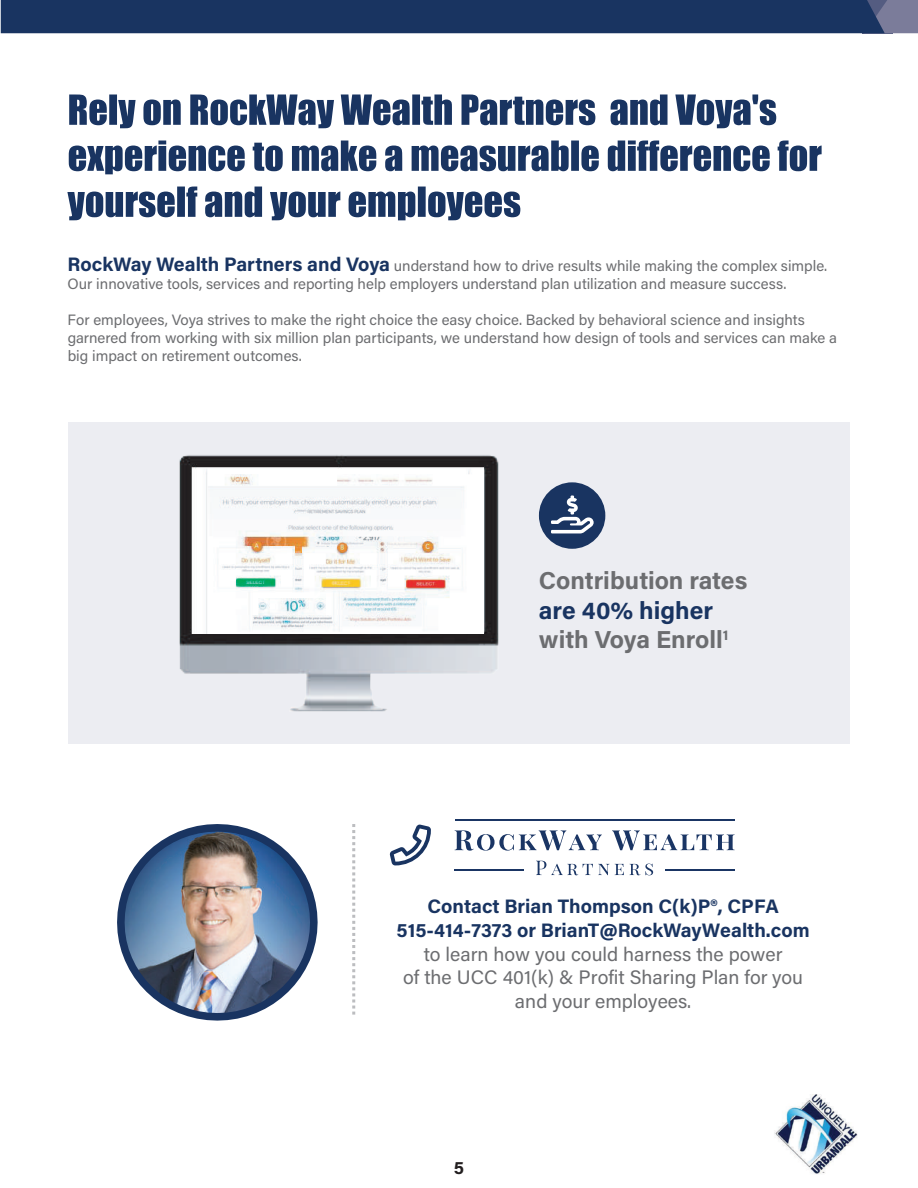
<style>
.page{position:relative;width:918px;height:1188px;background:#fff}
.page>*{position:absolute;margin:0;border:0;box-sizing:border-box;transform-origin:0 0}
.t1{font:700 24.6px/29.5px "Acumin Pro";color:#6c6d70}
.t2{font:19.5px/23.9px "Acumin Pro";color:#6c6d70;text-align:center}
.t3{font:700 19.5px/23.4px "Acumin Pro";color:#193461;text-align:center}
.t4{font:700 18px "Acumin Pro";color:#231f20}
.t5{font:15px/18px "Acumin Pro";color:#6c6d70}
.s1{font-weight:700;font-size:19.5px;color:#193461}
.s2{color:#193461}
</style>
<div class="page">
<div style="left:1px;top:0;width:917px;height:33px;background:#193461"></div>
<svg style="left:69px;top:94px;width:707px;height:34px"></svg>
<svg style="left:69px;top:141px;width:753px;height:33px"></svg>
<svg style="left:67px;top:187px;width:453px;height:33px"></svg>
<div style="left:68px;top:422px;width:782px;height:322px;background:#ecedf2"></div>
<div style="left:539px;top:482px;width:66px;height:67px;background:#193461;border-radius:50%"></div>
<svg style="left:551px;top:496px;width:43px;height:37px"></svg>
<img style="left:179px;top:455px;width:320px;height:257px">
<img style="left:191px;top:464px;width:292px;height:170px">
<img style="left:117px;top:824px;width:201px;height:197px">
<svg style="left:390px;top:825px;width:41px;height:40px"></svg>
<svg style="left:352px;top:824px;width:3px;height:191px"></svg>
<img style="left:774px;top:1094px;width:84px;height:80px">
<img style="left:457px;top:860px;width:278px;height:16px">
<hr style="left:665px;top:870px;width:70px;height:1px;background:#1a3564">
<svg style="left:536px;top:861px;width:117px;height:14px"></svg>
<hr style="left:455px;top:870px;width:69px;height:1px;background:#1a3564">
<svg style="left:455px;top:830px;width:280px;height:21px"></svg>
<hr style="left:455px;top:819px;width:280px;height:2px;background:#1a3564">
<p class="t5" style="left:68px;top:256px;width:761px"><span class="s1">RockWay Wealth Partners and Voya</span> understand how to drive results while making the complex simple.<br>Our innovative tools, services and reporting help employers understand plan utilization and measure success.</p>
<p class="t5" style="left:68px;top:310px;width:771px">For employees, Voya strives to make the right choice the easy choice. Backed by behavioral science and insights garnered from working with six million plan participants, we understand how design of tools and services can make a big impact on retirement outcomes.</p>
<h1 class="t1" style="left:539px;top:565px;width:210px">Contribution rates</h1>
<h1 class="t1" style="left:539px;top:595px;width:191px"><span class="s2">are 40% higher </span>with Voya Enroll<sup>1</sup></h1>
<h2 class="t3" style="left:397px;top:894px;width:415px">Contact Brian Thompson C(k)P®, CPFA<br>515-414-7373 or BrianT@RockWayWealth.com</h2>
<h2 class="t2" style="left:403px;top:941px;width:401px">to learn how you could harness the power<br>of the UCC 401(k) &amp; Profit Sharing Plan for you and your employees.</h2>
<p class="t4" style="left:454px;top:1155px;width:12px">5</p>
</div>
